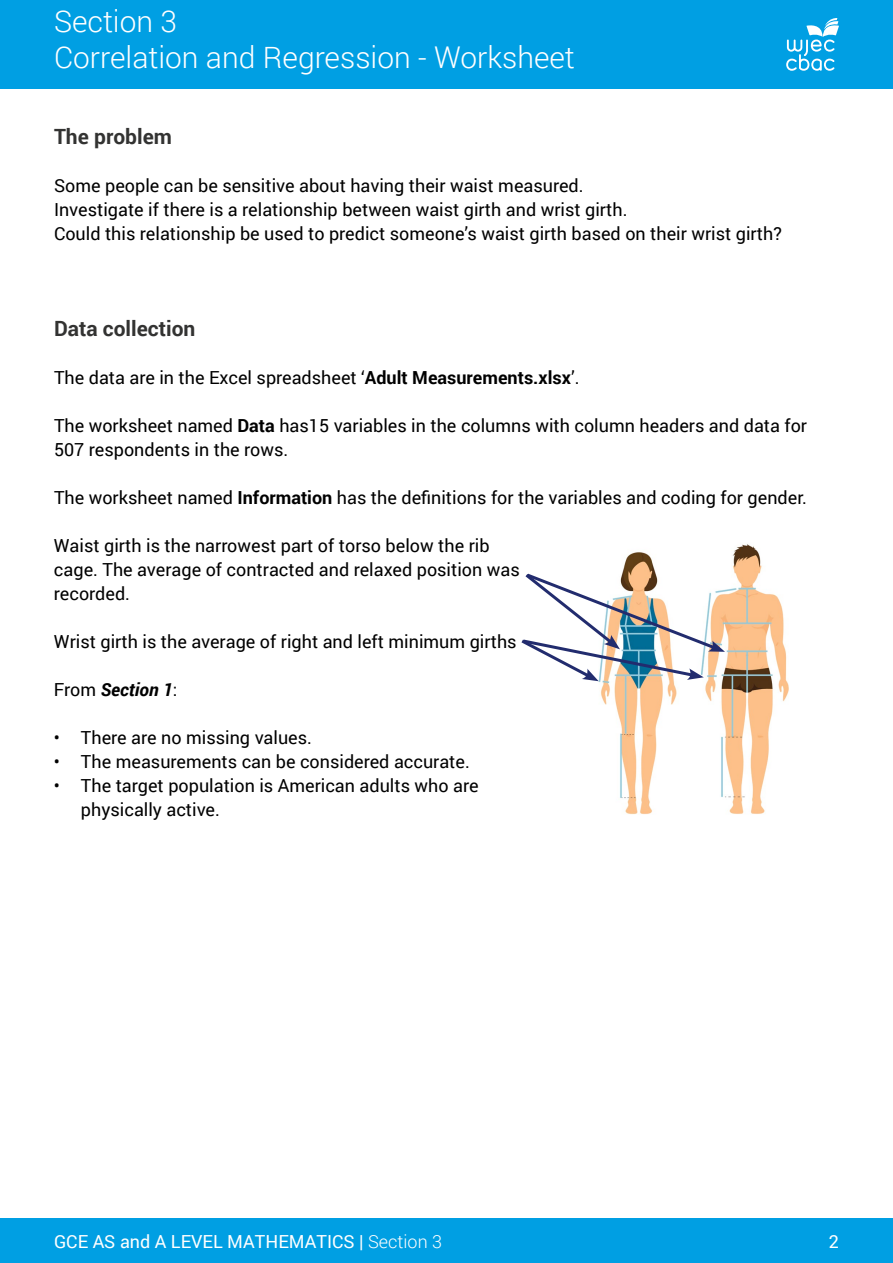
<style>
.page{position:relative;width:893px;height:1263px;background:#fff}
.page>*{position:absolute;margin:0;border:0;box-sizing:border-box;transform-origin:0 0}
.t1{font:300 30px/36px "Roboto";color:#fff}
.t2{font:700 21px "Roboto";color:#333332}
.t3{font:18px/24px "Roboto";color:#000}
.t4{font:18px "Roboto";color:#fff}
.t5{font:italic 700 18px "Roboto";color:#000}
.s1{font-weight:700}
.s2{font-weight:400;font-style:normal}
.s3{font-weight:300}
</style>
<div class="page">
<div style="left:0;top:0;width:893px;height:89px;background:#009fe3"></div>
<div style="left:0;top:1218px;width:893px;height:45px;background:#009fe3"></div>
<svg style="left:786px;top:18px;width:53px;height:53px"></svg>
<img style="left:597px;top:544px;width:192px;height:271px">
<svg style="left:521px;top:571px;width:204px;height:110px"></svg>
<h1 class="t1" style="left:54px;top:2px;width:522px">Section 3<br>Correlation and Regression - Worksheet</h1>
<p class="t2" style="left:54px;top:122px;width:119px">The problem</p>
<p class="t3" style="left:54px;top:173px;width:729px">Some people can be sensitive about having their waist measured.<br>Investigate if there is a relationship between waist girth and wrist girth.<br>Could this relationship be used to predict someone’s waist girth based on their wrist girth?</p>
<p class="t2" style="left:54px;top:314px;width:143px">Data collection</p>
<p class="t3" style="left:54px;top:365px;width:527px">The data are in the Excel spreadsheet ‘<span class="s1">Adult Measurements.xlsx</span>’.</p>
<p class="t3" style="left:54px;top:413px;width:755px">The worksheet named <span class="s1">Data</span> has15 variables in the columns with column headers and data for<br>507 respondents in the rows.</p>
<p class="t3" style="left:54px;top:485px;width:754px">The worksheet named <span class="s1">Information</span> has the definitions for the variables and coding for gender.</p>
<p class="t3" style="left:54px;top:533px;width:467px">Waist girth is the narrowest part of torso below the rib cage. The average of contracted and relaxed position was recorded.</p>
<p class="t3" style="left:54px;top:629px;width:464px">Wrist girth is the average of right and left minimum girths</p>
<p class="t5" style="left:54px;top:677px;width:125px"><span class="s2">From</span> Section 1<span class="s2">:</span></p>
<p class="t3" style="left:54px;top:725px;width:260px">• There are no missing values.</p>
<p class="t3" style="left:54px;top:749px;width:417px">• The measurements can be considered accurate.</p>
<p class="t3" style="left:81px;top:773px;width:399px;text-indent:-27px">• The target population is American adults who are physically active.</p>
<p class="t4" style="left:54px;top:1229px;width:390px">GCE AS and A LEVEL MATHEMATICS | <span class="s3">Section 3</span></p>
<p class="t4" style="left:829px;top:1229px;width:12px">2</p>
</div>
